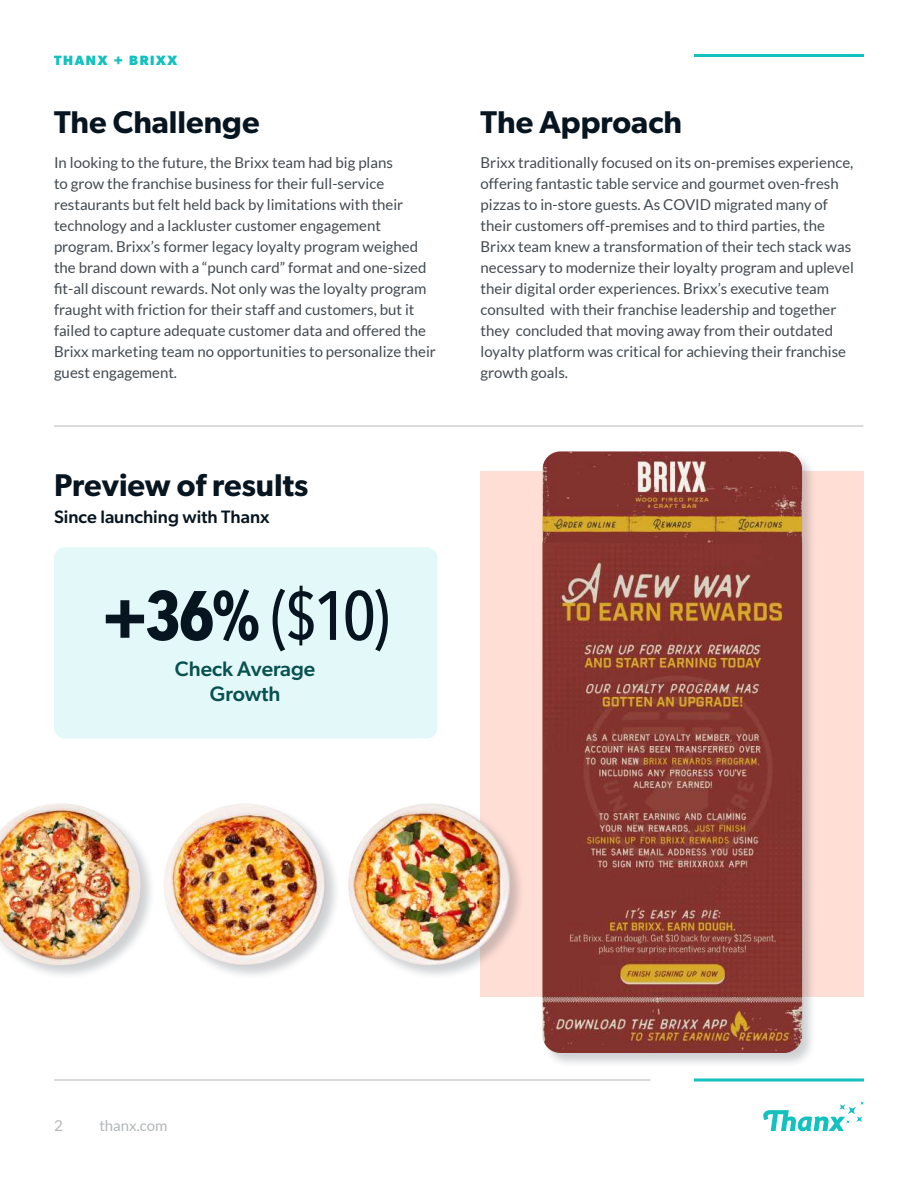
<style>
.page{position:relative;width:918px;height:1188px;background:#fff}
.page>*{position:absolute;margin:0;border:0;box-sizing:border-box;transform-origin:0 0}
.t1{font:500 69px "Avenir Next Condensed";color:#071520}
.t2{font:600 31.5px "Gibson";color:#071520}
.t3{font:500 21px/25.2px "Gibson";color:#095151;text-align:center}
.t4{font:500 18px "Gibson";color:#071520}
.t5{font:15px/21px "Lato";color:#424a51}
.t6{font:15px "Lato";color:#b3b7b9}
.t7{font:700 13.5px "Gibson";letter-spacing:.12em;color:#13c1bf}
.s1{font-weight:700}
</style>
<div class="page">
<svg style="left:763px;top:1102px;width:101px;height:30px"></svg>
<svg style="left:694px;top:1078px;width:170px;height:4px"></svg>
<hr style="left:694px;top:54px;width:170px;height:3px;background:#13c1bf">
<hr style="left:54px;top:1080px;width:596px;height:1px;background:#b3b7b9">
<div style="left:481px;top:471px;width:383px;height:526px;background:#ffded5"></div>
<div style="left:54px;top:547px;width:383px;height:192px;background:#e3f9f9;border-radius:11px"></div>
<hr style="left:54px;top:426px;width:809px;height:1px;background:#b3b7b9">
<div style="left:541px;top:450px;width:276px;height:618px;background:#071520;opacity:.2"></div>
<img style="left:542px;top:451px;width:260px;height:602px">
<div style="left:0;top:802px;width:156px;height:178px;background:#071520;opacity:.2"></div>
<img style="left:0;top:803px;width:141px;height:162px">
<div style="left:163px;top:802px;width:177px;height:178px;background:#071520;opacity:.2"></div>
<img style="left:164px;top:803px;width:162px;height:162px;border-radius:81px">
<div style="left:347px;top:802px;width:178px;height:178px;background:#071520;opacity:.2"></div>
<img style="left:348px;top:803px;width:162px;height:162px;border-radius:81px">
<p class="t7" style="left:54px;top:52px;width:125px">THANX + BRIXX</p>
<h2 class="t2" style="left:54px;top:103px;width:207px">The Challenge</h2>
<p class="t5" style="left:54px;top:152px;width:383px">In looking to the future, the Brixx team had big plans<br>to grow the franchise business for their full-service restaurants but felt held back by limitations with their technology and a lackluster customer engagement program. Brixx’s former legacy loyalty program weighed the brand down with a “punch card” format and one-sized fit-all discount rewards. Not only was the loyalty program fraught with friction for their staff and customers, but it failed to capture adequate customer data and offered the Brixx marketing team no opportunities to personalize their guest engagement.</p>
<h2 class="t2" style="left:54px;top:466px;width:256px">Preview of results</h2>
<p class="t4" style="left:54px;top:506px;width:217px">Since launching with Thanx</p>
<h1 class="t1" style="left:102px;top:574px;width:289px"><span class="s1">+36%</span> ($10)</h1>
<h3 class="t3" style="left:175px;top:656px;width:142px">Check Average<br>Growth</h3>
<h2 class="t2" style="left:481px;top:103px;width:203px">The Approach</h2>
<p class="t5" style="left:481px;top:152px;width:375px">Brixx traditionally focused on its on-premises experience, offering fantastic table service and gourmet oven-fresh pizzas to in-store guests. As COVID migrated many of their customers off-premises and to third parties, the Brixx team knew a transformation of their tech stack was necessary to modernize their loyalty program and uplevel their digital order experiences. Brixx’s executive team consulted with their franchise leadership and together they concluded that moving away from their outdated loyalty platform was critical for achieving their franchise growth goals.</p>
<p class="t6" style="left:54px;top:1117px;width:10px">2</p>
<p class="t6" style="left:99px;top:1117px;width:70px">thanx.com</p>
</div>
